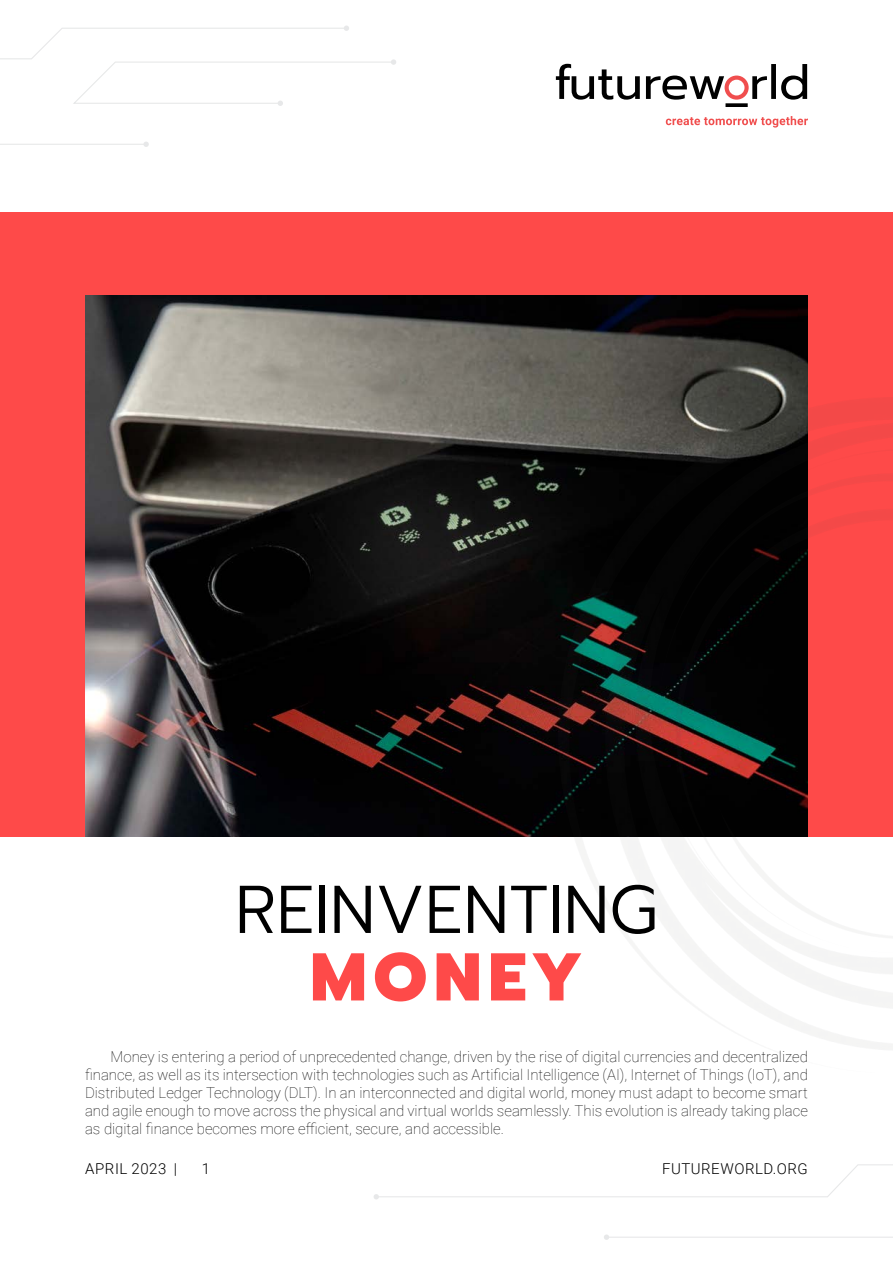
<style>
.page{position:relative;width:893px;height:1263px;background:#fff}
.page>*{position:absolute;margin:0;border:0;box-sizing:border-box;transform-origin:0 0}
.t1{font:300 67.5px "Prompt";color:#000}
.t2{font:800 67.5px "Prompt";letter-spacing:.1em;color:#fe4a49}
.t3{font:100 15px/18px "Roboto";color:#000;text-align:justify}
.t4{font:300 15px "Roboto";letter-spacing:.035em;color:#000}
</style>
<div class="page">
<div style="left:0;top:213px;width:893px;height:624px;background:#fe4a49"></div>
<img style="left:85px;top:296px;width:723px;height:541px">
<svg style="left:556px;top:64px;width:251px;height:43px"></svg>
<svg style="left:666px;top:116px;width:142px;height:12px"></svg>
<hr style="left:0;top:144px;width:146px;height:1px;background:#bcbec0">
<svg style="left:143px;top:142px;width:6px;height:5px"></svg>
<svg style="left:0;top:26px;width:396px;height:80px"></svg>
<hr style="left:606px;top:1236px;width:287px;height:2px;background:#bcbec0">
<svg style="left:604px;top:1234px;width:5px;height:6px"></svg>
<svg style="left:374px;top:1164px;width:519px;height:35px"></svg>
<img style="left:558px;top:398px;width:335px;height:652px">
<h1 class="t1" style="left:235px;top:863px;width:424px">REINVENTING</h1>
<h1 class="t2" style="left:310px;top:926px;width:274px">MONEY</h1>
<p class="t3" style="left:85px;top:1047px;width:724px;text-indent:26px">Money is entering a period of unprecedented change, driven by the rise of digital currencies and decentralized finance, as well as its intersection with technologies such as Artificial Intelligence (AI), Internet of Things (IoT), and Distributed Ledger Technology (DLT). In an interconnected and digital world, money must adapt to become smart and agile enough to move across the physical and virtual worlds seamlessly. This evolution is already taking place as digital finance becomes more efficient, secure, and accessible.</p>
<p class="t4" style="left:85px;top:1158px;width:93px">APRIL 2023 |</p>
<p class="t4" style="left:202px;top:1158px;width:10px">1</p>
<p class="t4" style="left:662px;top:1158px;width:147px">FUTUREWORLD.ORG</p>
</div>
